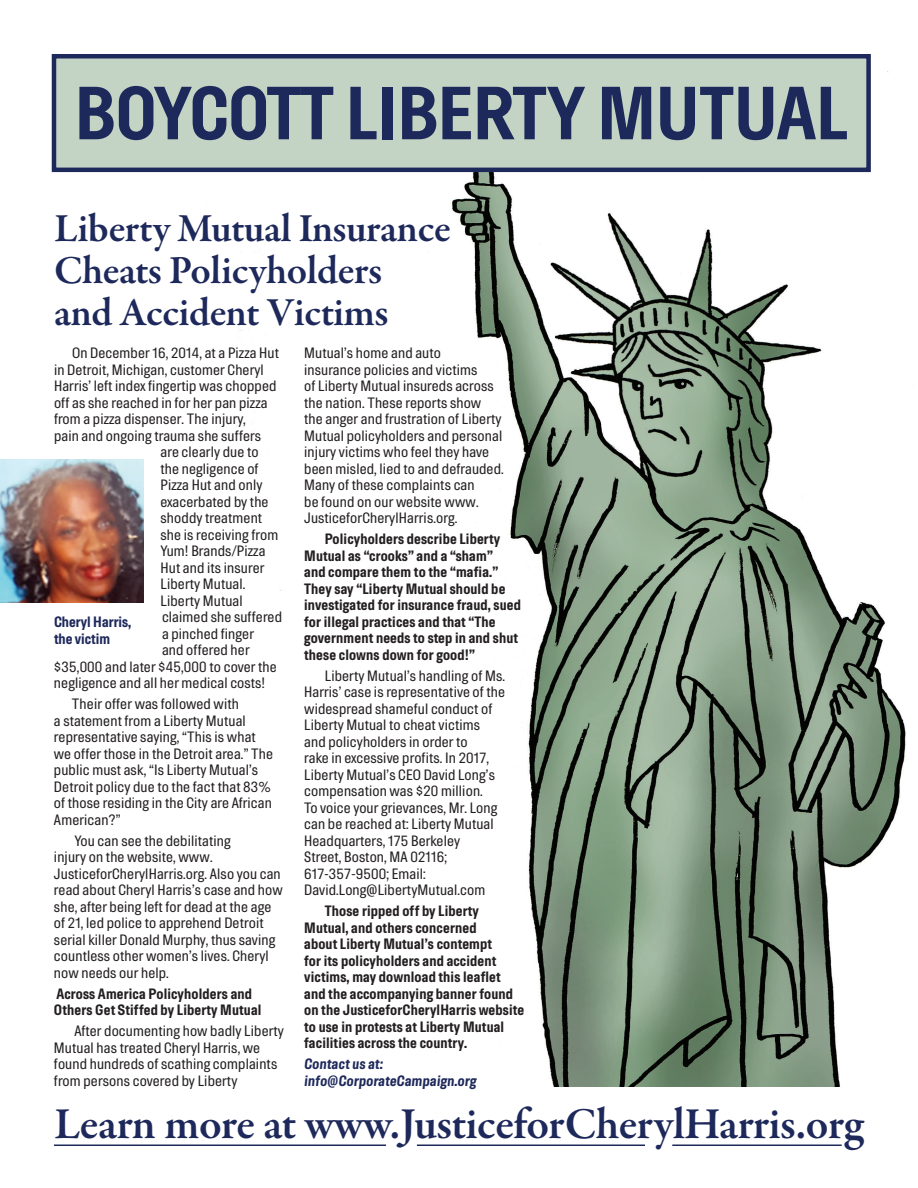
<style>
.page{position:relative;width:918px;height:1188px;background:#fff}
.page>*{position:absolute;margin:0;border:0;box-sizing:border-box;transform-origin:0 0}
.t1{font:700 75px "Hill";color:#1e295b}
.t2{font:600 45px "Garamond Premr Pro";letter-spacing:-.015em;color:#1e295b}
.t3{font:600 40.5px/42px "Garamond Premr Pro";letter-spacing:-.01em;color:#1e295b}
.t4{font:15px/16.5px "Hill";letter-spacing:.01em;color:#231f20}
.t5{font:700 15px/16.5px "Hill";letter-spacing:.01em;color:#231f20}
.t6{font:italic 700 15px/16.5px "Hill";letter-spacing:.01em;color:#1e295b}
.t7{font:700 15px/16.5px "Hill";color:#1e295b}
</style>
<div class="page">
<img style="left:185px;top:71px;width:721px;height:1016px">
<div style="left:36px;top:31px;width:842px;height:141px;background:#fff"></div>
<img style="left:0;top:460px;width:144px;height:142px">
<div style="left:54px;top:56px;width:815px;height:114px;background:#c4d4c4"></div>
<div style="left:52px;top:54px;width:819px;height:118px;border:4px solid #1e295b"></div>
<hr style="left:54px;top:1144px;width:332px;height:2px;background:#1e295b">
<hr style="left:417px;top:1144px;width:228px;height:2px;background:#1e295b">
<hr style="left:672px;top:1144px;width:170px;height:2px;background:#1e295b">
<h1 class="t1" style="left:75px;top:73px;width:774px">BOYCOTT LIBERTY MUTUAL</h1>
<h3 class="t3" style="left:54px;top:208px;width:398px">Liberty Mutual Insurance<br>Cheats Policyholders and Accident Victims</h3>
<p class="t4" style="left:72px;top:345px;width:209px">On December 16, 2014, at a Pizza Hut</p>
<p class="t4" style="left:54px;top:361px;width:211px">in Detroit, Michigan, customer Cheryl</p>
<p class="t4" style="left:54px;top:378px;width:224px">Harris’ left index fingertip was chopped</p>
<p class="t4" style="left:54px;top:394px;width:215px">off as she reached in for her pan pizza</p>
<p class="t4" style="left:54px;top:411px;width:193px">from a pizza dispenser. The injury,</p>
<p class="t4" style="left:54px;top:427px;width:209px">pain and ongoing trauma she suffers</p>
<p class="t4" style="left:160px;top:444px;width:100px">are clearly due to</p>
<p class="t4" style="left:160px;top:460px;width:100px">the negligence of</p>
<p class="t4" style="left:160px;top:477px;width:103px">Pizza Hut and only</p>
<p class="t4" style="left:160px;top:493px;width:110px">exacerbated by the</p>
<p class="t4" style="left:160px;top:510px;width:103px">shoddy treatment</p>
<p class="t4" style="left:160px;top:526px;width:119px">she is receiving from</p>
<p class="t4" style="left:160px;top:543px;width:106px">Yum! Brands/Pizza</p>
<p class="t4" style="left:160px;top:559px;width:105px">Hut and its insurer</p>
<p class="t4" style="left:160px;top:576px;width:86px">Liberty Mutual.</p>
<p class="t4" style="left:160px;top:592px;width:84px">Liberty Mutual</p>
<p class="t4" style="left:162px;top:609px;width:122px">claimed she suffered</p>
<p class="t4" style="left:162px;top:625px;width:94px">a pinched finger</p>
<p class="t4" style="left:162px;top:642px;width:89px">and offered her</p>
<p class="t4" style="left:54px;top:658px;width:224px">$35,000 and later $45,000 to cover the</p>
<p class="t4" style="left:54px;top:675px;width:213px">negligence and all her medical costs!</p>
<p class="t4" style="left:54px;top:696px;width:221px;text-indent:18px">Their offer was followed with<br>a statement from a Liberty Mutual representative saying, “This is what we offer those in the Detroit area.” The public must ask, “Is Liberty Mutual’s Detroit policy due to the fact that 83% of those residing in the City are African American?”</p>
<p class="t4" style="left:54px;top:832px;width:230px;text-indent:21px">You can see the debilitating<br>injury on the website, www.<br>JusticeforCherylHarris.org. Also you can read about Cheryl Harris’s case and how she, after being left for dead at the age of 21, led police to apprehend Detroit serial killer Donald Murphy, thus saving countless other women’s lives. Cheryl now needs our help.</p>
<p class="t5" style="left:54px;top:985px;width:209px">Across America Policyholders and<br>Others Get Stiffed by Liberty Mutual</p>
<p class="t4" style="left:54px;top:1023px;width:231px;text-indent:21px">After documenting how badly Liberty Mutual has treated Cheryl Harris, we found hundreds of scathing complaints from persons covered by Liberty</p>
<p class="t7" style="left:54px;top:614px;width:79px">Cheryl Harris, the victim</p>
<p class="t4" style="left:304px;top:345px;width:201px">Mutual’s home and auto<br>insurance policies and victims<br>of Liberty Mutual insureds across the nation. These reports show<br>the anger and frustration of Liberty<br>Mutual policyholders and personal injury victims who feel they have been misled, lied to and defrauded.<br>Many of these complaints can<br>be found on our website www.<br>JusticeforCherylHarris.org.</p>
<p class="t5" style="left:304px;top:531px;width:218px;text-indent:21px">Policyholders describe Liberty Mutual as “crooks” and a “sham”<br>and compare them to the “mafia.” They say “Liberty Mutual should be investigated for insurance fraud, sued for illegal practices and that “The government needs to step in and shut these clowns down for good!”</p>
<p class="t4" style="left:304px;top:667px;width:202px;text-indent:21px">Liberty Mutual’s handling of Ms.<br>Harris’ case is representative of the widespread shameful conduct of<br>Liberty Mutual to cheat victims and policyholders in order to<br>rake in excessive profits. In 2017,<br>Liberty Mutual’s CEO David Long’s compensation was $20 million.<br>To voice your grievances, Mr. Long can be reached at: Liberty Mutual<br>Headquarters, 175 Berkeley<br>Street, Boston, MA 02116;<br>617-357-9500; Email:<br>David.Long@LibertyMutual.com</p>
<p class="t5" style="left:304px;top:903px;width:221px;text-indent:21px">Those ripped off by Liberty Mutual, and others concerned<br>about Liberty Mutual’s contempt<br>for its policyholders and accident victims, may download this leaflet and the accompanying banner found on the JusticeforCherylHarris website to use in protests at Liberty Mutual facilities across the country.</p>
<p class="t6" style="left:304px;top:1056px;width:174px">Contact us at: info@CorporateCampaign.org</p>
<h2 class="t2" style="left:54px;top:1097px;width:811px">Learn more at www.JusticeforCherylHarris.org</h2>
</div>
